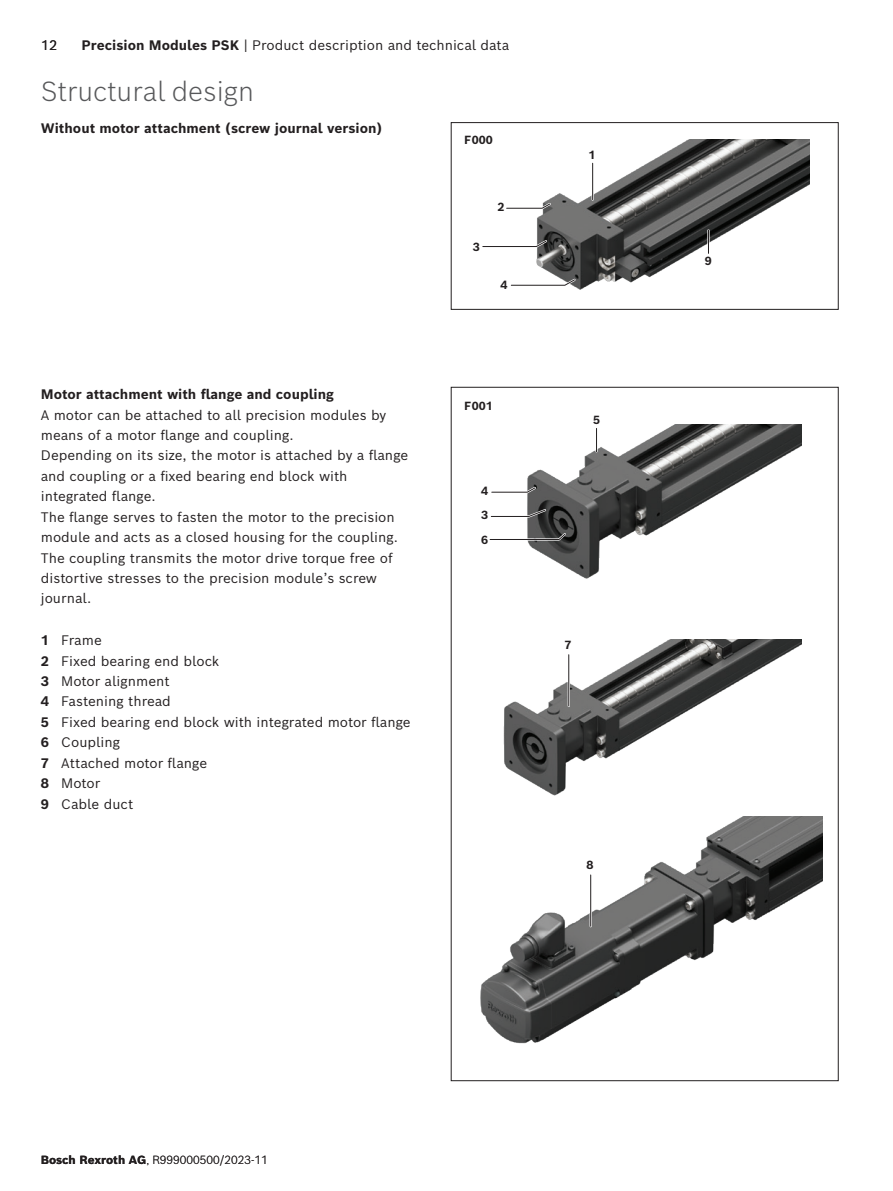
<style>
.page{position:relative;width:893px;height:1191px;background:#fff}
.page>*{position:absolute;margin:0;border:0;box-sizing:border-box;transform-origin:0 0}
.t1{font:300 27px "Bosch Sans";color:#57585a}
.t2{font:13.5px/20.4px "Bosch Sans";color:#231f20}
.t3{font:700 13.5px "Bosch Sans";color:#231f20}
.t4{font:300 11.55px "Bosch Sans";color:#231f20}
.t5{font:700 11.55px/24.3px "Bosch Sans";letter-spacing:.01em;color:#231f20;text-align:justify}
.s1{font-weight:700}
</style>
<div class="page">
<img style="left:536px;top:140px;width:274px;height:150px">
<hr style="left:591px;top:163px;width:3px;height:37px;background:#fff">
<hr style="left:592px;top:163px;width:1px;height:37px;background:#231f20">
<svg style="left:506px;top:201px;width:47px;height:9px"></svg>
<svg style="left:482px;top:238px;width:67px;height:11px"></svg>
<svg style="left:510px;top:277px;width:68px;height:10px"></svg>
<hr style="left:707px;top:230px;width:3px;height:23px;background:#fff">
<svg style="left:708px;top:230px;width:1px;height:23px"></svg>
<div style="left:451px;top:122px;width:388px;height:188px;border:1px solid #231f20"></div>
<img style="left:527px;top:424px;width:275px;height:155px">
<hr style="left:595px;top:429px;width:3px;height:22px;background:#fff">
<svg style="left:596px;top:428px;width:1px;height:24px"></svg>
<svg style="left:491px;top:485px;width:47px;height:9px"></svg>
<svg style="left:490px;top:507px;width:58px;height:12px"></svg>
<svg style="left:489px;top:531px;width:79px;height:11px"></svg>
<img style="left:480px;top:816px;width:342px;height:228px">
<hr style="left:590px;top:875px;width:2px;height:51px;background:#fff">
<hr style="left:590px;top:875px;width:1px;height:51px;background:#231f20">
<img style="left:503px;top:639px;width:299px;height:157px">
<hr style="left:568px;top:654px;width:2px;height:52px;background:#fff">
<hr style="left:568px;top:654px;width:1px;height:52px;background:#231f20">
<p class="t2" style="left:82px;top:35px;width:429px"><span class="s1">Precision Modules PSK</span> | Product description and technical data</p>
<h1 class="t1" style="left:41px;top:73px;width:215px">Structural design</h1>
<p class="t3" style="left:41px;top:119px;width:343px">Without motor attachment (screw journal version)</p>
<p class="t2" style="left:41px;top:35px;width:18px">12</p>
<p class="t5" style="left:464px;top:128px;width:30px">F000</p>
<p class="t3" style="left:41px;top:385px;width:295px">Motor attachment with flange and coupling</p>
<p class="t2" style="left:41px;top:404px;width:369px">A motor can be attached to all precision modules by means of a motor flange and coupling.<br>Depending on its size, the motor is attached by a flange and coupling or a fixed bearing end block with integrated flange.<br>The flange serves to fasten the motor to the precision module and acts as a closed housing for the coupling.<br>The coupling transmits the motor drive torque free of distortive stresses to the precision module’s screw journal.</p>
<p class="t2" style="left:41px;top:629px;width:371px"><span class="s1">1</span> Frame<br><span class="s1">2</span> Fixed bearing end block<br><span class="s1">3</span> Motor alignment<br><span class="s1">4</span> Fastening thread<br><span class="s1">5</span> Fixed bearing end block with integrated motor flange<br><span class="s1">6</span> Coupling<br><span class="s1">7</span> Attached motor flange<br><span class="s1">8</span> Motor<br><span class="s1">9</span> Cable duct</p>
<p class="t5" style="left:473px;top:234px;width:8px">3</p>
<p class="t5" style="left:497px;top:195px;width:9px">2</p>
<p class="t5" style="left:500px;top:273px;width:8px">4</p>
<p class="t5" style="left:464px;top:393px;width:30px">F001</p>
<p class="t5" style="left:481px;top:478px;width:9px">4<br>3<br>6</p>
<p class="t5" style="left:589px;top:142px;width:9px">1</p>
<p class="t5" style="left:593px;top:407px;width:9px">5</p>
<p class="t5" style="left:564px;top:632px;width:9px">7</p>
<p class="t5" style="left:586px;top:852px;width:8px">8</p>
<p class="t5" style="left:705px;top:248px;width:9px">9</p>
<p class="t4" style="left:41px;top:1151px;width:229px"><span class="s1">Bosch Rexroth AG</span>, R999000500/2023-11</p>
</div>
